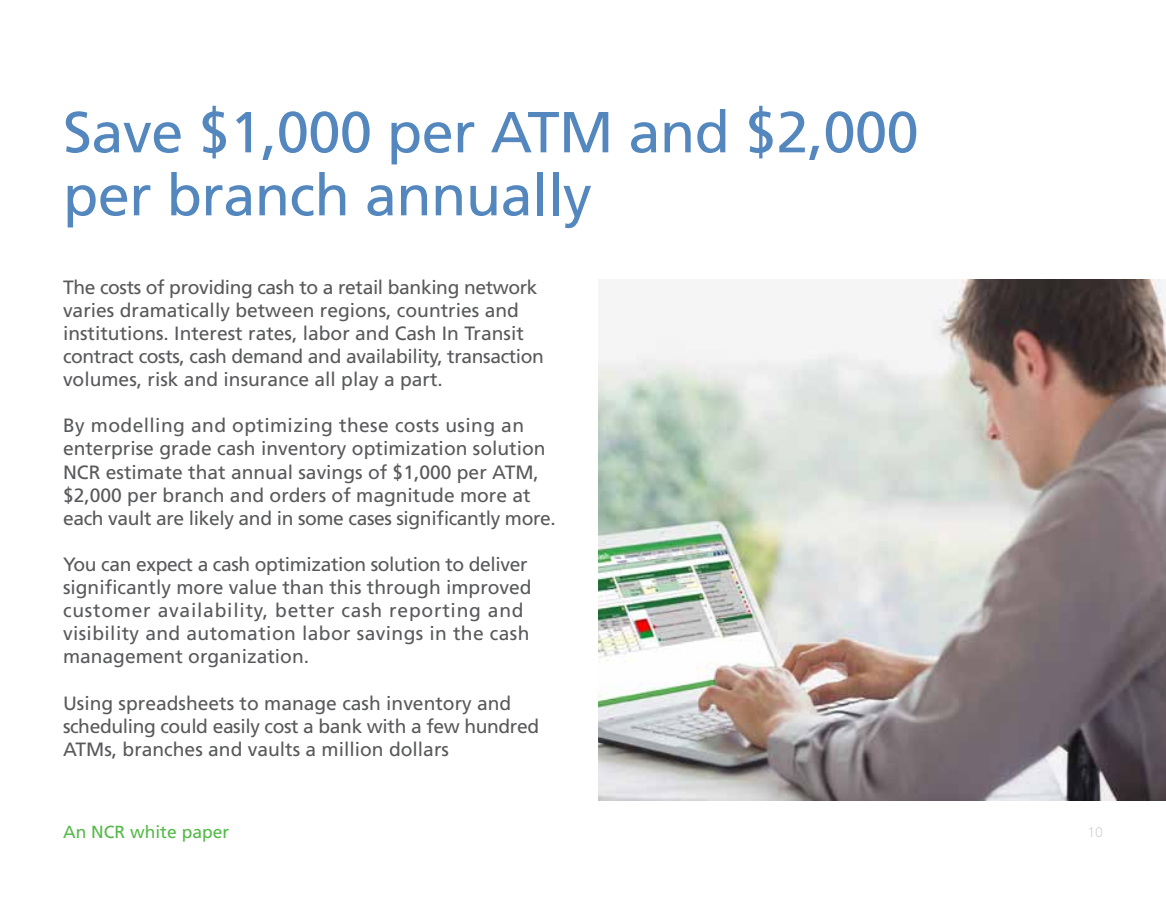
<style>
.page{position:relative;width:1166px;height:901px;background:#fff}
.page>*{position:absolute;margin:0;border:0;box-sizing:border-box;transform-origin:0 0}
.t1{font:57.75px/63px "Frutiger LT Std";letter-spacing:-.01em;color:#5387be}
.t2{font:19.25px/23.1px "Frutiger LT Std";color:#58595b}
.t3{font:17.5px "Frutiger LT Std";color:#54b948}
.t4{font:300 14px "Frutiger LT Std";color:#d1d3d4}
</style>
<div class="page">
<img style="left:598px;top:279px;width:568px;height:522px">
<h1 class="t1" style="left:63px;top:101px;width:857px">Save $1,000 per ATM and $2,000 per branch annually</h1>
<p class="t2" style="left:63px;top:276px;width:482px">The costs of providing cash to a retail banking network varies dramatically between regions, countries and institutions. Interest rates, labor and Cash In Transit contract costs, cash demand and availability, transaction volumes, risk and insurance all play a part.</p>
<p class="t2" style="left:63px;top:414px;width:494px">By modelling and optimizing these costs using an enterprise grade cash inventory optimization solution NCR estimate that annual savings of $1,000 per ATM, $2,000 per branch and orders of magnitude more at each vault are likely and in some cases significantly more.</p>
<p class="t2" style="left:63px;top:553px;width:470px">You can expect a cash optimization solution to deliver significantly more value than this through improved customer availability, better cash reporting and visibility and automation labor savings in the cash management organization.</p>
<p class="t2" style="left:63px;top:691px;width:477px">Using spreadsheets to manage cash inventory and scheduling could easily cost a bank with a few hundred<br>ATMs, branches and vaults a million dollars</p>
<p class="t3" style="left:63px;top:821px;width:168px">An NCR white paper</p>
<p class="t4" style="left:1087px;top:825px;width:17px">10</p>
</div>
